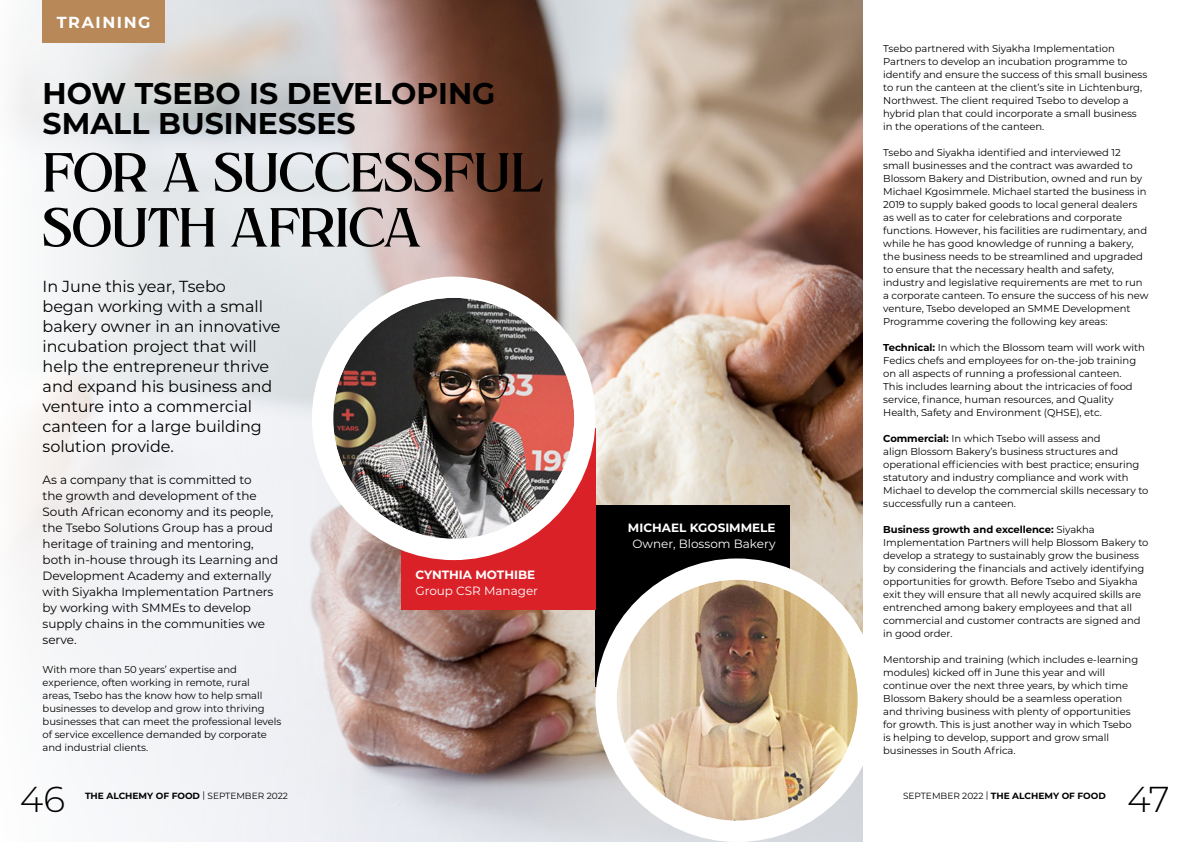
<style>
.page{position:relative;width:1191px;height:842px;background:#fff}
.page>*{position:absolute;margin:0;border:0;box-sizing:border-box;transform-origin:0 0}
.t1{font:55px/55px "Alchemist";letter-spacing:-.015em;color:#000}
.t2{font:300 36px "Montserrat";color:#000}
.t3{font:700 30px/30px "Montserrat";color:#000}
.t4{font:16px/20px "Montserrat";letter-spacing:-.005em;color:#000}
.t5{font:700 16px "Montserrat";letter-spacing:.1em;color:#fff}
.t6{font:12px/16px "Montserrat";letter-spacing:-.005em;color:#000}
.t7{font:12px "Montserrat";color:#fff}
.t8{font:700 12px "Montserrat";color:#fff}
.t9{font:10px/13px "Montserrat";letter-spacing:-.005em;color:#000}
.t10{font:700 9px "Montserrat";color:#000}
.s1{font-weight:700}
.s2{font-weight:400}
</style>
<div class="page">
<img style="left:14px;top:0;width:848px;height:842px">
<div style="left:595px;top:506px;width:194px;height:181px;background:#000"></div>
<div style="left:43px;top:0;width:122px;height:43px;background:#b88859"></div>
<div style="left:401px;top:428px;width:194px;height:181px;background:#da2128"></div>
<div style="left:322px;top:287px;width:263px;height:262px;background:#fff;border-radius:50%"></div>
<img style="left:333px;top:298px;width:241px;height:241px;border-radius:120px">
<div style="left:312px;top:277px;width:283px;height:283px;border:21px solid #fff;border-radius:50%"></div>
<div style="left:606px;top:569px;width:262px;height:262px;background:#fff;border-radius:50%"></div>
<img style="left:617px;top:580px;width:240px;height:241px;border-radius:120px">
<div style="left:595px;top:558px;width:284px;height:284px;border:21px solid #fff;border-radius:50%"></div>
<h3 class="t5" style="left:57px;top:11px;width:95px">TRAINING</h3>
<h3 class="t3" style="left:43px;top:76px;width:454px">HOW TSEBO IS DEVELOPING<br>SMALL BUSINESSES</h3>
<h1 class="t1" style="left:43px;top:145px;width:502px">FOR A SUCCESSFUL<br>SOUTH AFRICA</h1>
<p class="t4" style="left:43px;top:276px;width:239px">In June this year, Tsebo began working with a small bakery owner in an innovative incubation project that will help the entrepreneur thrive and expand his business and venture into a commercial canteen for a large building solution provide.</p>
<p class="t6" style="left:43px;top:471px;width:237px">As a company that is committed to<br>the growth and development of the South African economy and its people, the Tsebo Solutions Group has a proud heritage of training and mentoring, both in-house through its Learning and Development Academy and externally with Siyakha Implementation Partners by working with SMMEs to develop supply chains in the communities we serve.</p>
<p class="t9" style="left:43px;top:663px;width:240px">With more than 50 years’ expertise and experience, often working in remote, rural<br>areas, Tsebo has the know how to help small businesses to develop and grow into thriving businesses that can meet the professional levels of service excellence demanded by corporate and industrial clients.</p>
<p class="t8" style="left:415px;top:566px;width:121px">CYNTHIA MOTHIBE</p>
<p class="t7" style="left:415px;top:583px;width:124px">Group CSR Manager</p>
<p class="t8" style="left:628px;top:519px;width:149px">MICHAEL KGOSIMMELE</p>
<p class="t7" style="left:632px;top:535px;width:145px">Owner, Blossom Bakery</p>
<p class="t9" style="left:883px;top:42px;width:266px">Tsebo partnered with Siyakha Implementation Partners to develop an incubation programme to identify and ensure the success of this small business to run the canteen at the client’s site in Lichtenburg, Northwest. The client required Tsebo to develop a hybrid plan that could incorporate a small business in the operations of the canteen.</p>
<p class="t9" style="left:883px;top:146px;width:267px">Tsebo and Siyakha identified and interviewed 12 small businesses and the contract was awarded to Blossom Bakery and Distribution, owned and run by Michael Kgosimmele. Michael started the business in 2019 to supply baked goods to local general dealers as well as to cater for celebrations and corporate functions. However, his facilities are rudimentary, and while he has good knowledge of running a bakery, the business needs to be streamlined and upgraded to ensure that the necessary health and safety, industry and legislative requirements are met to run a corporate canteen. To ensure the success of his new venture, Tsebo developed an SMME Development Programme covering the following key areas:</p>
<p class="t9" style="left:883px;top:341px;width:263px"><span class="s1">Technical:</span> In which the Blossom team will work with Fedics chefs and employees for on-the-job training on all aspects of running a professional canteen.<br>This includes learning about the intricacies of food service, finance, human resources, and Quality Health, Safety and Environment (QHSE), etc.</p>
<p class="t9" style="left:883px;top:432px;width:267px"><span class="s1">Commercial:</span> In which Tsebo will assess and<br>align Blossom Bakery’s business structures and operational efficiencies with best practice; ensuring statutory and industry compliance and work with Michael to develop the commercial skills necessary to successfully run a canteen.</p>
<p class="t9" style="left:883px;top:523px;width:267px"><span class="s1">Business growth and excellence:</span> Siyakha Implementation Partners will help Blossom Bakery to develop a strategy to sustainably grow the business by considering the financials and actively identifying opportunities for growth. Before Tsebo and Siyakha exit they will ensure that all newly acquired skills are entrenched among bakery employees and that all commercial and customer contracts are signed and in good order.</p>
<p class="t9" style="left:883px;top:653px;width:256px">Mentorship and training (which includes e-learning modules) kicked off in June this year and will continue over the next three years, by which time Blossom Bakery should be a seamless operation and thriving business with plenty of opportunities for growth. This is just another way in which Tsebo is helping to develop, support and grow small businesses in South Africa.</p>
<h2 class="t2" style="left:20px;top:775px;width:47px">46</h2>
<p class="t10" style="left:85px;top:790px;width:204px">THE ALCHEMY OF FOOD <span class="s2">| SEPTEMBER 2022</span></p>
<p class="t10" style="left:903px;top:790px;width:204px"><span class="s2">SEPTEMBER 2022 |</span> THE ALCHEMY OF FOOD</p>
<h2 class="t2" style="left:1127px;top:775px;width:44px">47</h2>
</div>
